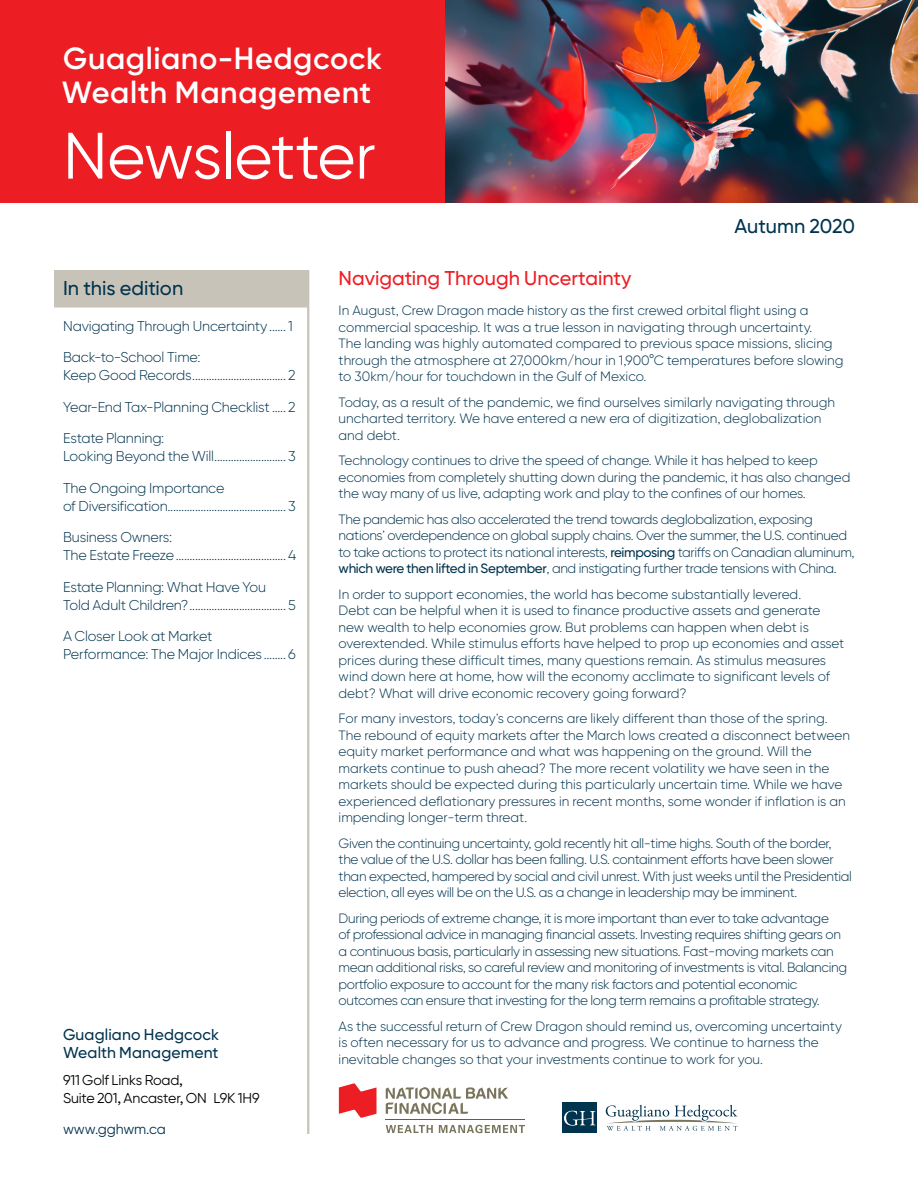
<style>
.page{position:relative;width:918px;height:1188px;background:#fff}
.page>*{position:absolute;margin:0;border:0;box-sizing:border-box;transform-origin:0 0}
.t1{font:65.4px "Gilroy BN";letter-spacing:-.01em;color:#fff}
.t2{font:600 30.6px "Gilroy BN";letter-spacing:.02em;color:#fff}
.MASTER_Head{font:500 19.95px "Gilroy BN";color:#ed1d24}
.MASTER_TOC_title{font:500 19.95px "Gilroy BN";color:#00334e}
.MASTER_Cover_Date{font:500 19.95px "Gilroy BN";letter-spacing:-.01em;color:#00334e}
.t3{font:500 15.75px/18px "Gilroy BN";letter-spacing:.01em;color:#00334e}
.t4{font:300 14.25px/18px "Gilroy BN";letter-spacing:-.015em;color:#00334e}
.t5{font:14.25px/18px "Gilroy BN";letter-spacing:-.01em;color:#000}
.t6{font:14.25px "Gilroy BN";letter-spacing:-.01em;color:#00334e}
.MASTER_Body{font:300 13.5px/16.5px "Gilroy BN";letter-spacing:-.01em;color:#00334e}
.s1{font-weight:500}
</style>
<div class="page">
<img style="left:444px;top:0;width:474px;height:203px">
<div style="left:0;top:0;width:444px;height:203px;background:#ed1d24"></div>
<hr style="left:307px;top:270px;width:2px;height:864px;background:#c7c3b8">
<div style="left:54px;top:270px;width:254px;height:38px;background:#c7c3b8"></div>
<div style="left:563px;top:1103px;width:34px;height:30px;background:#00334e"></div>
<svg style="left:605px;top:1104px;width:133px;height:27px"></svg>
<svg style="left:564px;top:1111px;width:31px;height:15px"></svg>
<svg style="left:339px;top:1083px;width:37px;height:35px"></svg>
<svg style="left:386px;top:1125px;width:47px;height:8px"></svg>
<svg style="left:439px;top:1125px;width:86px;height:8px"></svg>
<hr style="left:386px;top:1119px;width:139px;height:1px;background:#ed1d24">
<svg style="left:386px;top:1087px;width:122px;height:27px"></svg>
<p class="t2" style="left:63px;top:39px;width:320px">Guagliano-Hedgcock</p>
<p class="t2" style="left:62px;top:73px;width:311px">Wealth Management</p>
<p class="t1" style="left:63px;top:116px;width:314px">Newsletter</p>
<p class="MASTER_Cover_Date" style="left:735px;top:214px;width:122px">Autumn 2020</p>
<p class="MASTER_TOC_title" style="left:63px;top:276px;width:122px">In this edition</p>
<p class="t4" style="left:63px;top:317px;width:231px">Navigating Through Uncertainty ......1</p>
<p class="t4" style="left:63px;top:348px;width:234px">Back-to-School Time:<br>Keep Good Records.................................. 2</p>
<p class="t4" style="left:63px;top:398px;width:234px">Year-End Tax-Planning Checklist ..... 2</p>
<p class="t4" style="left:63px;top:429px;width:234px">Estate Planning:<br>Looking Beyond the Will.......................... 3</p>
<p class="t4" style="left:63px;top:479px;width:234px">The Ongoing Importance<br>of Diversification........................................... 3</p>
<p class="t4" style="left:63px;top:528px;width:235px">Business Owners:<br>The Estate Freeze........................................ 4</p>
<p class="t4" style="left:63px;top:578px;width:234px">Estate Planning: What Have You<br>Told Adult Children?................................... 5</p>
<p class="t4" style="left:63px;top:627px;width:234px">A Closer Look at Market<br>Performance: The Major Indices ........ 6</p>
<p class="t3" style="left:63px;top:1025px;width:158px">Guagliano Hedgcock<br>Wealth Management</p>
<p class="t5" style="left:63px;top:1070px;width:198px">911 Golf Links Road,<br>Suite 201, Ancaster, ON L9K 1H9</p>
<p class="t6" style="left:63px;top:1120px;width:104px">www.gghwm.ca</p>
<p class="MASTER_Head" style="left:339px;top:266px;width:294px">Navigating Through Uncertainty</p>
<p class="MASTER_Body" style="left:339px;top:302px;width:506px">In August, Crew Dragon made history as the first crewed orbital flight using a commercial spaceship. It was a true lesson in navigating through uncertainty.<br>The landing was highly automated compared to previous space missions, slicing through the atmosphere at 27,000km/hour in 1,900°C temperatures before slowing to 30km/hour for touchdown in the Gulf of Mexico.</p>
<p class="MASTER_Body" style="left:339px;top:394px;width:498px">Today, as a result of the pandemic, we find ourselves similarly navigating through uncharted territory. We have entered a new era of digitization, deglobalization and debt.</p>
<p class="MASTER_Body" style="left:339px;top:452px;width:513px">Technology continues to drive the speed of change. While it has helped to keep economies from completely shutting down during the pandemic, it has also changed the way many of us live, adapting work and play to the confines of our homes.</p>
<p class="MASTER_Body" style="left:339px;top:511px;width:517px">The pandemic has also accelerated the trend towards deglobalization, exposing nations’ overdependence on global supply chains. Over the summer, the U.S. continued to take actions to protect its national interests, <span class="s1">reimposing</span> tariffs on Canadian aluminum, <span class="s1">which were then lifted in September</span>, and instigating further trade tensions with China.</p>
<p class="MASTER_Body" style="left:339px;top:586px;width:507px">In order to support economies, the world has become substantially levered.<br>Debt can be helpful when it is used to finance productive assets and generate new wealth to help economies grow. But problems can happen when debt is overextended. While stimulus efforts have helped to prop up economies and asset prices during these difficult times, many questions remain. As stimulus measures wind down here at home, how will the economy acclimate to significant levels of debt? What will drive economic recovery going forward?</p>
<p class="MASTER_Body" style="left:339px;top:710px;width:513px">For many investors, today’s concerns are likely different than those of the spring.<br>The rebound of equity markets after the March lows created a disconnect between equity market performance and what was happening on the ground. Will the markets continue to push ahead? The more recent volatility we have seen in the markets should be expected during this particularly uncertain time. While we have experienced deflationary pressures in recent months, some wonder if inflation is an impending longer-term threat.</p>
<p class="MASTER_Body" style="left:339px;top:835px;width:515px">Given the continuing uncertainty, gold recently hit all-time highs. South of the border, the value of the U.S. dollar has been falling. U.S. containment efforts have been slower than expected, hampered by social and civil unrest. With just weeks until the Presidential election, all eyes will be on the U.S. as a change in leadership may be imminent.</p>
<p class="MASTER_Body" style="left:339px;top:910px;width:510px">During periods of extreme change, it is more important than ever to take advantage<br>of professional advice in managing financial assets. Investing requires shifting gears on a continuous basis, particularly in assessing new situations. Fast-moving markets can mean additional risks, so careful review and monitoring of investments is vital. Balancing portfolio exposure to account for the many risk factors and potential economic outcomes can ensure that investing for the long term remains a profitable strategy.</p>
<p class="MASTER_Body" style="left:339px;top:1018px;width:505px">As the successful return of Crew Dragon should remind us, overcoming uncertainty is often necessary for us to advance and progress. We continue to harness the inevitable changes so that your investments continue to work for you.</p>
</div>
